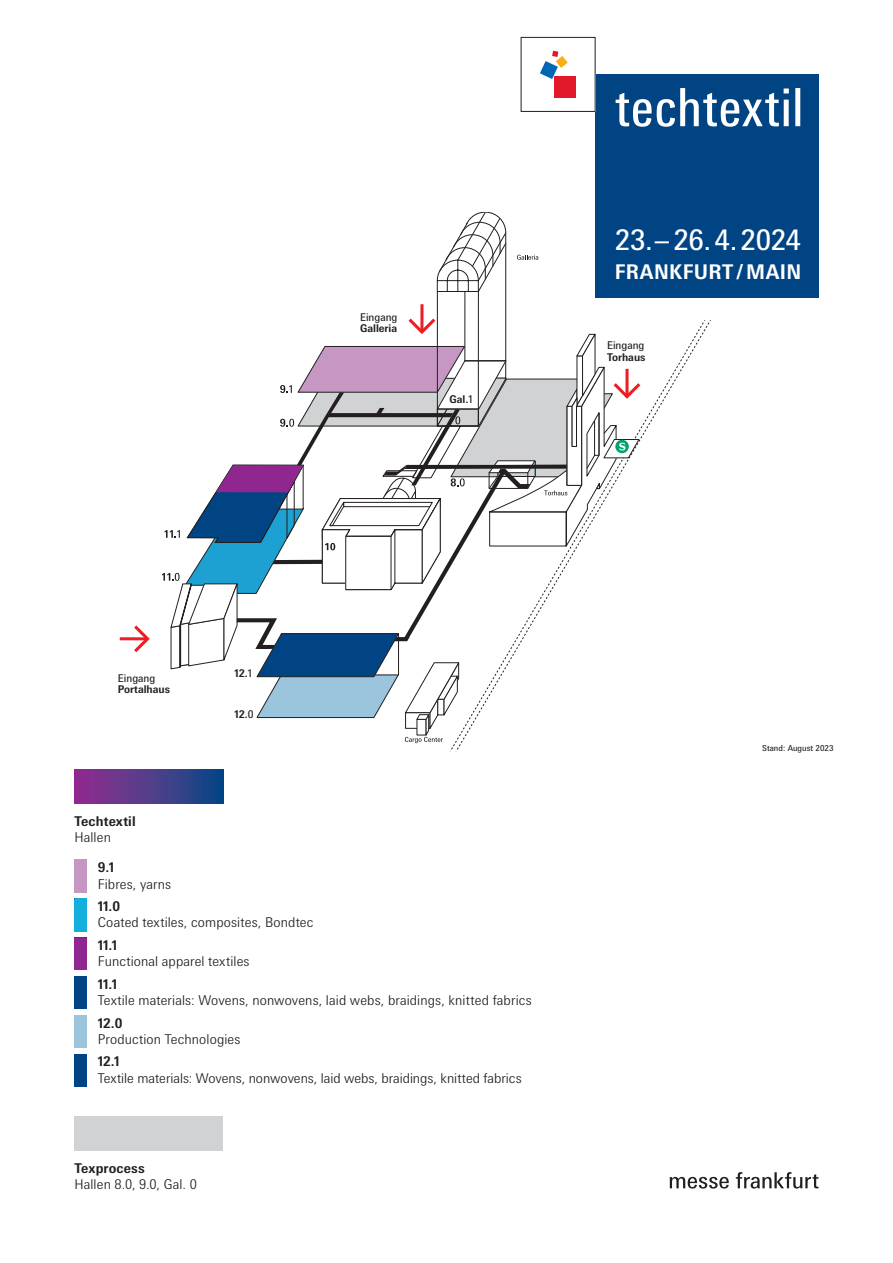
<style>
.page{position:relative;width:893px;height:1263px;background:#fff}
.page>*{position:absolute;margin:0;border:0;box-sizing:border-box;transform-origin:0 0}
.t1{font:28.5px "Messe Univers";letter-spacing:-.01em;color:#fff}
.t2{font:700 20.25px "Messe Univers";letter-spacing:.025em;color:#fff}
.t3{font:300 13.5px "Messe Univers";letter-spacing:.005em;color:#231f20}
.t4{font:700 13.5px "Messe Univers";letter-spacing:.01em;color:#231f20}
.t5{font:700 10.65px "Messe Univers";color:#231f20}
.t6{font:10.65px "Messe Univers";color:#231f20}
.t7{font:10.5px "Messe Univers";color:#231f20}
.t8{font:8.25px "Messe Univers";color:#231f20}
.s1{font-weight:400}
</style>
<div class="page">
<div style="left:595px;top:74px;width:224px;height:224px;background:#004483"></div>
<svg style="left:616px;top:88px;width:173px;height:39px"></svg>
<svg style="left:795px;top:88px;width:5px;height:38px"></svg>
<div style="left:554px;top:76px;width:22px;height:22px;background:#e2192b"></div>
<svg style="left:540px;top:51px;width:28px;height:28px"></svg>
<div style="left:521px;top:37px;width:74px;height:75px;border:1px solid #231f20"></div>
<svg style="left:670px;top:1177px;width:59px;height:11px"></svg>
<svg style="left:736px;top:1172px;width:83px;height:16px"></svg>
<div style="left:74px;top:769px;width:149px;height:34px;background:linear-gradient(to right,#962d90,#094985)"></div>
<div style="left:74px;top:1116px;width:149px;height:34px;background:#d1d2d4"></div>
<svg style="left:74px;top:860px;width:13px;height:32px"></svg>
<svg style="left:74px;top:898px;width:13px;height:33px"></svg>
<svg style="left:74px;top:1015px;width:13px;height:33px"></svg>
<svg style="left:74px;top:1054px;width:13px;height:33px"></svg>
<svg style="left:74px;top:937px;width:13px;height:33px"></svg>
<svg style="left:74px;top:976px;width:13px;height:33px"></svg>
<svg style="left:120px;top:625px;width:30px;height:27px"></svg>
<svg style="left:517px;top:255px;width:21px;height:5px"></svg>
<svg style="left:437px;top:212px;width:69px;height:80px"></svg>
<svg style="left:162px;top:304px;width:478px;height:439px"></svg>
<p class="t6" style="left:360px;top:310px;width:39px">Eingang</p>
<p class="t5" style="left:360px;top:322px;width:39px">Galleria</p>
<p class="t5" style="left:450px;top:392px;width:24px">Gal.<span class="s1">1</span></p>
<h1 class="t1" style="left:615px;top:223px;width:188px">23.– 26.4.2024</h1>
<h2 class="t2" style="left:615px;top:259px;width:188px">FRANKFURT / MAIN</h2>
<p class="t6" style="left:607px;top:339px;width:39px">Eingang</p>
<p class="t5" style="left:607px;top:350px;width:40px">Torhaus</p>
<p class="t6" style="left:118px;top:671px;width:39px">Eingang</p>
<p class="t5" style="left:118px;top:683px;width:54px">Portalhaus</p>
<p class="t4" style="left:74px;top:812px;width:63px">Techtextil</p>
<p class="t3" style="left:74px;top:829px;width:38px">Hallen</p>
<p class="t5" style="left:235px;top:667px;width:19px">12.<span class="s1">1</span></p>
<p class="t5" style="left:235px;top:707px;width:21px">12.<span class="s1">0</span></p>
<p class="t4" style="left:98px;top:859px;width:18px">9.1</p>
<p class="t3" style="left:98px;top:875px;width:75px">Fibres, yarns</p>
<p class="t4" style="left:98px;top:898px;width:24px">11.0</p>
<p class="t3" style="left:98px;top:914px;width:217px">Coated textiles, composites, Bondtec</p>
<p class="t4" style="left:98px;top:937px;width:21px">11.1</p>
<p class="t3" style="left:98px;top:953px;width:153px">Functional apparel textiles</p>
<p class="t4" style="left:98px;top:976px;width:21px">11.1</p>
<p class="t3" style="left:98px;top:992px;width:435px">Textile materials: Wovens, nonwovens, laid webs, braidings, knitted fabrics</p>
<p class="t4" style="left:98px;top:1014px;width:26px">12.0</p>
<p class="t3" style="left:98px;top:1031px;width:144px">Production Technologies</p>
<p class="t4" style="left:98px;top:1053px;width:23px">12.1</p>
<p class="t3" style="left:98px;top:1069px;width:425px">Textile materials: Wovens, nonwovens, laid webs, braidings, knitted fabrics</p>
<p class="t7" style="left:136px;top:915px;width:7px">0</p>
<p class="t7" style="left:478px;top:987px;width:29px">Agora</p>
<p class="t7" style="left:159px;top:1028px;width:37px">Torhaus</p>
<p class="t7" style="left:478px;top:1066px;width:29px">Agora</p>
<p class="t4" style="left:74px;top:1160px;width:72px">Texprocess</p>
<p class="t3" style="left:74px;top:1176px;width:124px">Hallen 8.0, 9.0, Gal. 0</p>
<p class="t8" style="left:762px;top:743px;width:73px">Stand: August 2023</p>
</div>
